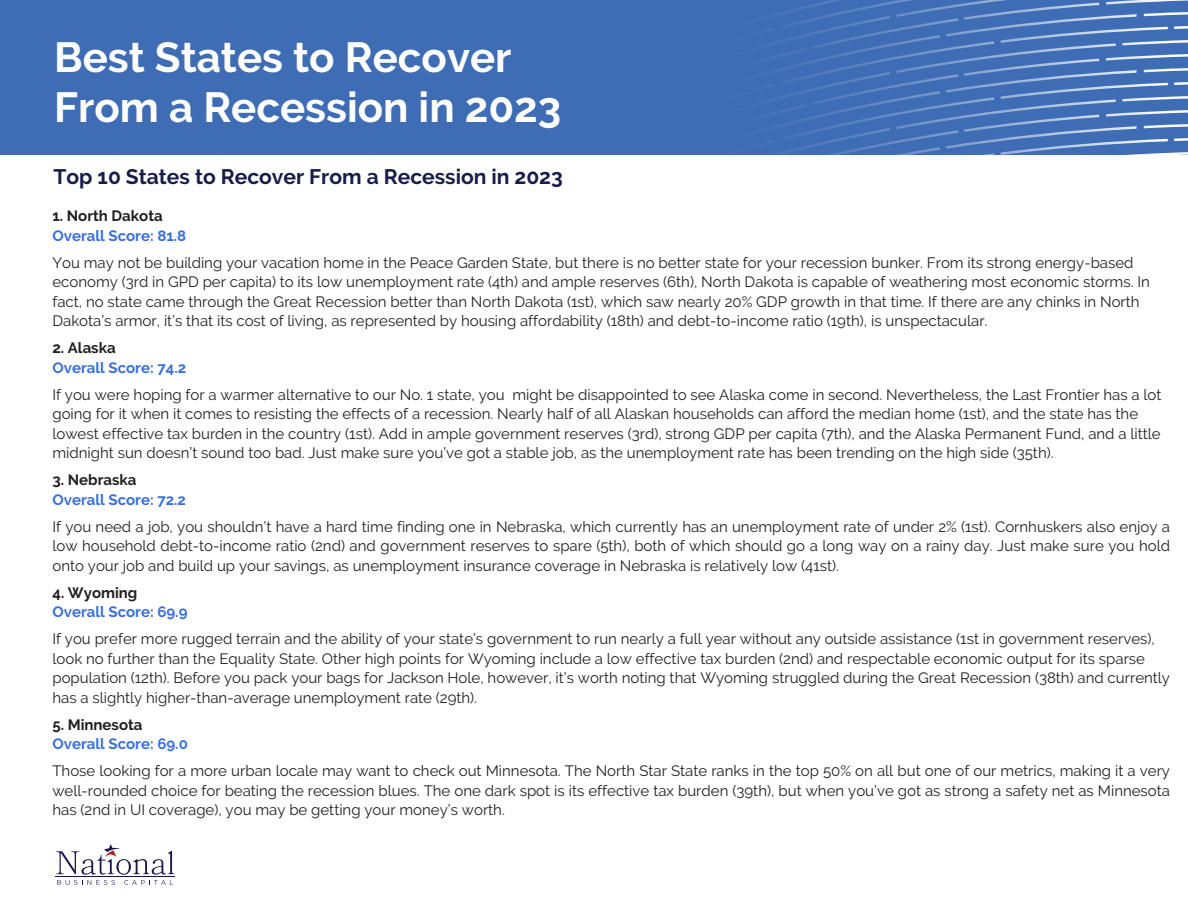
<style>
.page{position:relative;width:1188px;height:918px;background:#fff}
.page>*{position:absolute;margin:0;border:0;box-sizing:border-box;transform-origin:0 0}
.Head_1{font:700 42px/50.4px "Raleway";color:#fff}
.Sub_head_Med_blue{font:700 21px "Raleway";color:#171d4a}
.Sub_head_Med_blue-2{font:15px/19.5px "Raleway";color:#231f20}
.Sub_head_Med_blue-3{font:700 15px/19.5px "Raleway";color:#396fde}
.Sub_head_Med_blue-4{font:700 15px/19.5px "Raleway";color:#231f20}
.s1{color:#396fde}
.s2{color:#231f20}
.s3{font-style:inherit}
</style>
<div class="page">
<svg style="left:56px;top:844px;width:118px;height:41px"></svg>
<hr style="left:55px;top:877px;width:120px;height:1px;background:#17164d">
<div style="left:0;top:0;width:1188px;height:154px;background:#3e6db5"></div>
<svg style="left:657px;top:0;width:531px;height:155px"></svg>
<p class="Head_1" style="left:54px;top:32px;width:509px">Best States to Recover<br>From a Recession in 2023</p>
<p class="Sub_head_Med_blue" style="left:54px;top:164px;width:511px">Top 10 States to Recover From a Recession in 2023</p>
<p class="Sub_head_Med_blue-4" style="left:52px;top:206px;width:135px">1. North Dakota<br><span class="s1">Overall Score</span><span class="s1">: 81.8</span></p>
<p class="Sub_head_Med_blue-2" style="left:52px;top:253px;width:1099px">You may not be building your vacation home in the Peace Garden State, but there is no better state for your recession bunker. From its strong energy-based economy (3rd in GPD per capita) to its low unemployment rate (4th) and ample reserves (6th), North Dakota is capable of weathering most economic storms. In fact, no state came through the Great Recession better than North Dakota (1st), which saw nearly 20% GDP growth in that time. If there are any chinks in North Dakota’s armor, it’s that its cost of living, as represented by housing affordability (18th) and debt-to-income ratio (19th), is unspectacular.</p>
<p class="Sub_head_Med_blue-3" style="left:52px;top:338px;width:135px"><span class="s2">2. Alaska<br></span>Overall Score: <span class="s3">74.2</span></p>
<p class="Sub_head_Med_blue-2" style="left:52px;top:385px;width:1111px">If you were hoping for a warmer alternative to our No. 1 state, you might be disappointed to see Alaska come in second. Nevertheless, the Last Frontier has a lot going for it when it comes to resisting the effects of a recession. Nearly half of all Alaskan households can afford the median home (1st), and the state has the lowest effective tax burden in the country (1st). Add in ample government reserves (3rd), strong GDP per capita (7th), and the Alaska Permanent Fund, and a little midnight sun doesn’t sound too bad. Just make sure you’ve got a stable job, as the unemployment rate has been trending on the high side (35th).</p>
<p class="Sub_head_Med_blue-3" style="left:52px;top:470px;width:135px"><span class="s2">3. Nebraska<br></span>Overall Score: <span class="s3">72.2</span></p>
<p class="Sub_head_Med_blue-2" style="left:52px;top:517px;width:1119px;text-align:justify">If you need a job, you shouldn’t have a hard time finding one in Nebraska, which currently has an unemployment rate of under 2% (1st). Cornhuskers also enjoy a low household debt-to-income ratio (2nd) and government reserves to spare (5th), both of which should go a long way on a rainy day. Just make sure you hold onto your job and build up your savings, as unemployment insurance coverage in Nebraska is relatively low (41st).</p>
<p class="Sub_head_Med_blue-3" style="left:52px;top:583px;width:137px"><span class="s2">4. Wyoming<br></span>Overall Score: <span class="s3">69.9</span></p>
<p class="Sub_head_Med_blue-2" style="left:52px;top:629px;width:1119px">If you prefer more rugged terrain and the ability of your state’s government to run nearly a full year without any outside assistance (1st in government reserves), look no further than the Equality State. Other high points for Wyoming include a low effective tax burden (2nd) and respectable economic output for its sparse population (12th). Before you pack your bags for Jackson Hole, however, it’s worth noting that Wyoming struggled during the Great Recession (38th) and currently has a slightly higher-than-average unemployment rate (29th).</p>
<p class="Sub_head_Med_blue-3" style="left:52px;top:715px;width:137px"><span class="s2">5. Minnesota<br></span>Overall Score: <span class="s3">69.0</span></p>
<p class="Sub_head_Med_blue-2" style="left:52px;top:761px;width:1119px;text-align:justify">Those looking for a more urban locale may want to check out Minnesota. The North Star State ranks in the top 50% on all but one of our metrics, making it a very well-rounded choice for beating the recession blues. The one dark spot is its effective tax burden (39th), but when you’ve got as strong a safety net as Minnesota has (2nd in UI coverage), you may be getting your money’s worth.</p>
</div>
